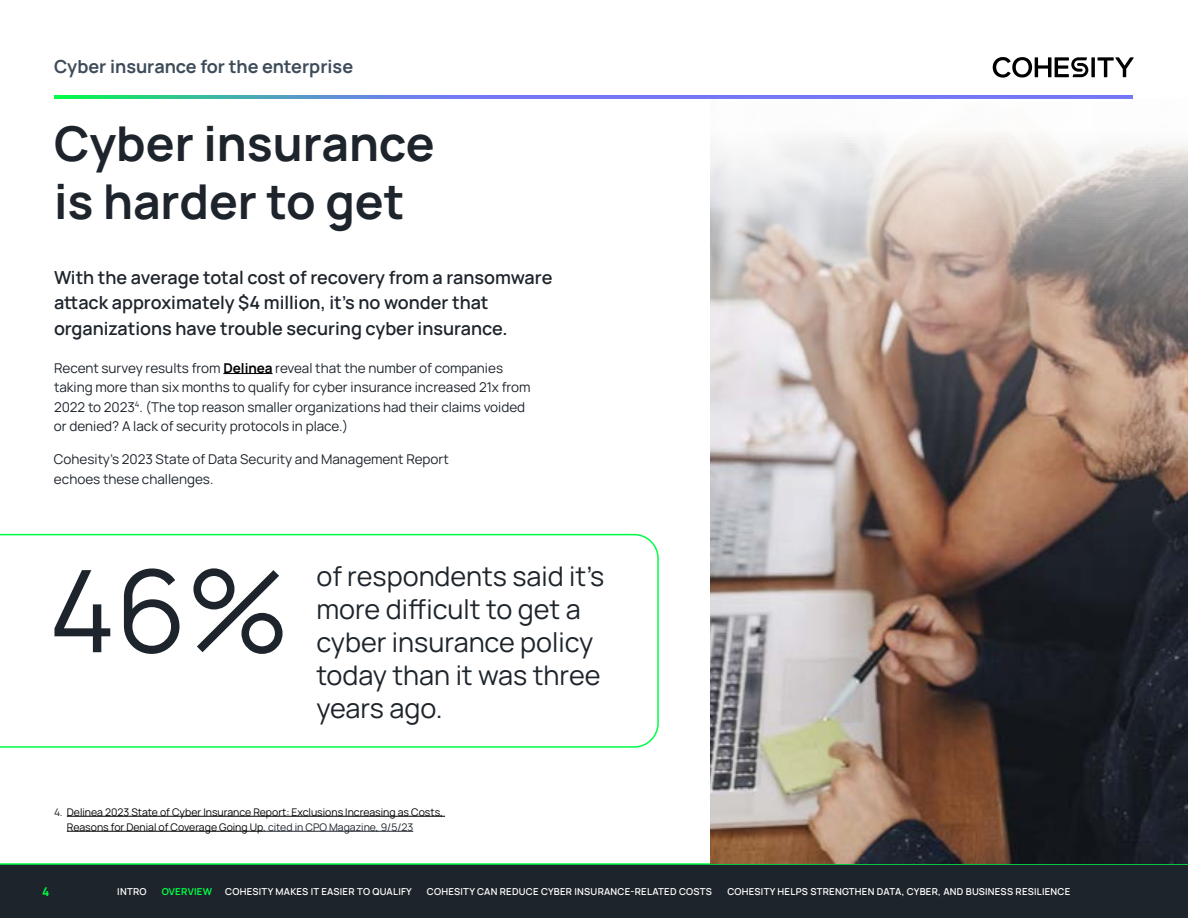
<style>
.page{position:relative;width:1188px;height:918px;background:#fff}
.page>*{position:absolute;margin:0;border:0;box-sizing:border-box;transform-origin:0 0}
.t1{font:114px "Manrope";color:#1d242b}
.t2{font:700 48px/57.6px "Manrope";color:#1d242b}
.t3{font:27px/33px "Manrope";color:#1d242b}
.t4{font:600 18px/25.5px "Manrope";color:#1d242b}
.t5{font:700 18px "Manrope";color:#3e4c5a}
.t6{font:13.5px/19.5px "Manrope";color:#1d242b}
.t7{font:700 12px "Manrope";color:#00fd45}
.t8{font:10.5px/15px "Manrope";color:#000}
.t9{font:600 9.6px "Manrope";letter-spacing:.025em;color:#fff}
.t10{font:700 9.6px "Manrope";letter-spacing:.025em;color:#00fd45}
.s1{font-weight:700;color:#000}
.s2{color:#1d242b}
</style>
<div class="page">
<svg style="left:54px;top:95px;width:1079px;height:4px;background:#638cda"></svg>
<svg style="left:1091px;top:57px;width:4px;height:20px"></svg>
<svg style="left:1098px;top:57px;width:36px;height:20px"></svg>
<svg style="left:993px;top:57px;width:95px;height:21px"></svg>
<div style="left:0;top:864px;width:1188px;height:54px;background:#1d242b"></div>
<hr style="left:0;top:863px;width:1188px;height:2px;background:#00fd45">
<hr style="left:223px;top:373px;width:50px;height:1px;background:#000">
<svg style="left:0;top:534px;width:659px;height:214px"></svg>
<img style="left:711px;top:134px;width:477px;height:729px">
<hr style="left:67px;top:816px;width:378px;height:1px;background:#000">
<hr style="left:67px;top:831px;width:196px;height:1px;background:#000">
<hr style="left:263px;top:831px;width:150px;height:1px;background:#1d242b">
<h3 class="t5" style="left:54px;top:52px;width:301px">Cyber insurance for the enterprise</h3>
<h2 class="t2" style="left:54px;top:111px;width:382px">Cyber insurance is harder to get</h2>
<h3 class="t4" style="left:54px;top:263px;width:500px">With the average total cost of recovery from a ransomware attack approximately $4 million, it’s no wonder that organizations have trouble securing cyber insurance.</h3>
<p class="t6" style="left:54px;top:357px;width:478px">Recent survey results from <span class="s1">Delinea</span> reveal that the number of companies taking more than six months to qualify for cyber insurance increased 21x from 2022 to 2023<sup>4</sup>. (The top reason smaller organizations had their claims voided or denied? A lack of security protocols in place.)</p>
<p class="t6" style="left:54px;top:449px;width:396px">Cohesity’s 2023 State of Data Security and Management Report echoes these challenges.</p>
<h1 class="t1" style="left:49px;top:525px;width:242px">46%</h1>
<h3 class="t3" style="left:316px;top:558px;width:290px">of respondents said it’s more difficult to get a cyber insurance policy today than it was three years ago.</h3>
<p class="t8" style="left:67px;top:804px;width:378px;text-indent:-13px"><span class="s2">4.</span> Delinea 2023 State of Cyber Insurance Report: Exclusions Increasing as Costs,<br>Reasons for Denial of Coverage Going Up<span class="s2">, cited in CPO Magazine, 9/5/23</span></p>
<p class="t7" style="left:42px;top:882px;width:9px">4</p>
<p class="t9" style="left:117px;top:884px;width:31px">INTRO</p>
<p class="t10" style="left:162px;top:884px;width:52px">OVERVIEW</p>
<p class="t9" style="left:225px;top:884px;width:188px">COHESITY MAKES IT EASIER TO QUALIFY</p>
<p class="t9" style="left:427px;top:884px;width:287px">COHESITY CAN REDUCE CYBER INSURANCE-RELATED COSTS</p>
<p class="t9" style="left:727px;top:884px;width:345px">COHESITY HELPS STRENGTHEN DATA, CYBER, AND BUSINESS RESILIENCE</p>
</div>
